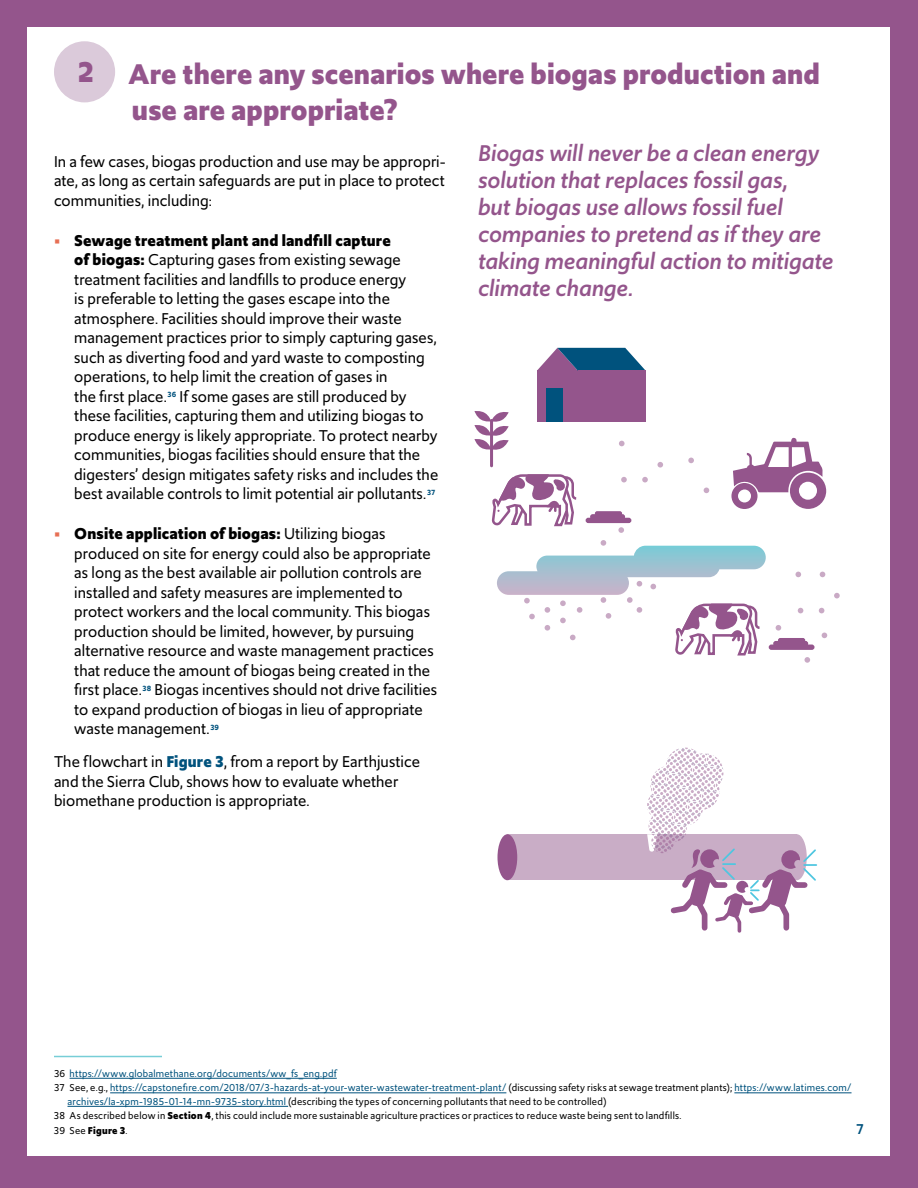
<style>
.page{position:relative;width:918px;height:1188px;background:#94558c}
.page>*{position:absolute;margin:0;border:0;box-sizing:border-box;transform-origin:0 0}
.t1{font:700 30px/36px "Upgrade";color:#94558c}
.t2{font:italic 500 24px/27px "Upgrade";color:#94558c}
.t3{font:16.5px/19.5px "Upgrade";letter-spacing:.005em;color:#000}
.t4{font:500 15px "Upgrade";color:#00527d}
.t5{font:10.5px/14.5px "Upgrade";letter-spacing:.025em;color:#000}
.t6{font:10.5px/14.5px "Upgrade";letter-spacing:.02em;color:#00527d}
.s1{font-weight:700;font-size:18px;color:#e76f54}
.s2{font-weight:700}
.s3{font-weight:700;color:#00527d}
.s4{color:#000}
.s5{color:#00537e}
</style>
<div class="page">
<div style="left:27px;top:27px;width:863px;height:1129px;background:#fff"></div>
<div style="left:54px;top:41px;width:61px;height:61px;background:#dbcada;border-radius:50%"></div>
<hr style="left:54px;top:1056px;width:108px;height:1px;background:#77ced7">
<hr style="left:70px;top:1078px;width:267px;height:1px;background:#00527d">
<hr style="left:110px;top:1092px;width:396px;height:1px;background:#00527d">
<hr style="left:734px;top:1092px;width:118px;height:1px;background:#00527d">
<hr style="left:68px;top:1106px;width:220px;height:1px;background:#00527d">
<svg style="left:621px;top:477px;width:6px;height:5px"></svg>
<svg style="left:657px;top:462px;width:6px;height:6px"></svg>
<svg style="left:688px;top:458px;width:6px;height:5px"></svg>
<svg style="left:642px;top:477px;width:6px;height:5px"></svg>
<svg style="left:704px;top:488px;width:5px;height:5px"></svg>
<svg style="left:619px;top:441px;width:6px;height:5px"></svg>
<svg style="left:798px;top:608px;width:5px;height:5px"></svg>
<svg style="left:834px;top:593px;width:6px;height:5px"></svg>
<svg style="left:820px;top:572px;width:5px;height:5px"></svg>
<svg style="left:819px;top:608px;width:5px;height:5px"></svg>
<svg style="left:822px;top:633px;width:5px;height:5px"></svg>
<svg style="left:795px;top:572px;width:6px;height:5px"></svg>
<svg style="left:805px;top:657px;width:5px;height:6px"></svg>
<svg style="left:618px;top:527px;width:6px;height:6px"></svg>
<svg style="left:776px;top:625px;width:5px;height:6px"></svg>
<div style="left:507px;top:834px;width:290px;height:46px;background:#c9adc6"></div>
<div style="left:498px;top:834px;width:19px;height:46px;background:#94558c;border-radius:50%"></div>
<svg style="left:647px;top:748px;width:170px;height:185px"></svg>
<svg style="left:731px;top:438px;width:95px;height:71px"></svg>
<hr style="left:490px;top:419px;width:3px;height:48px;background:#94558c;border-radius:2px">
<svg style="left:475px;top:411px;width:34px;height:39px"></svg>
<div style="left:537px;top:371px;width:41px;height:51px;background:#94558c"></div>
<svg style="left:537px;top:348px;width:109px;height:23px"></svg>
<div style="left:578px;top:371px;width:68px;height:51px;background:#94558c"></div>
<div style="left:546px;top:389px;width:17px;height:33px;background:#00527d"></div>
<svg style="left:491px;top:474px;width:86px;height:53px"></svg>
<svg style="left:497px;top:540px;width:269px;height:116px"></svg>
<div style="left:769px;top:645px;width:46px;height:5px;border:2px solid #94558c;border-radius:2px"></div>
<div style="left:773px;top:641px;width:35px;height:5px;border:2px solid #94558c;border-radius:2px"></div>
<div style="left:778px;top:638px;width:27px;height:5px;border:2px solid #94558c"></div>
<div style="left:586px;top:518px;width:45px;height:5px;border:2px solid #94558c;border-radius:2px"></div>
<div style="left:590px;top:514px;width:35px;height:5px;border:2px solid #94558c;border-radius:2px"></div>
<div style="left:595px;top:511px;width:27px;height:5px;border:2px solid #94558c"></div>
<h1 class="t1" style="left:132px;top:57px;width:689px;text-indent:-54px">2 Are there any scenarios where biogas production and use are appropriate?</h1>
<p class="t3" style="left:54px;top:152px;width:393px;text-align:justify">In a few cases, biogas production and use may be appropri&shy;ate, as long as certain safeguards are put in place to protect communities, including:</p>
<p class="t3" style="left:74px;top:231px;width:366px;text-indent:-20px"><span class="s1">•</span> <span class="s2">Sewage treatment plant and landfill capture<br>of biogas:</span> Capturing gases from existing sewage treatment facilities and landfills to produce energy<br>is preferable to letting the gases escape into the atmosphere. Facilities should improve their waste management practices prior to simply capturing gases, such as diverting food and yard waste to composting operations, to help limit the creation of gases in<br>the first place.<sup>36</sup> If some gases are still produced by these facilities, capturing them and utilizing biogas to produce energy is likely appropriate. To protect nearby communities, biogas facilities should ensure that the digesters’ design mitigates safety risks and includes the best available controls to limit potential air pollutants.<sup>37</sup></p>
<p class="t3" style="left:74px;top:524px;width:364px;text-indent:-20px"><span class="s1">•</span> <span class="s2">Onsite application of biogas:</span> Utilizing biogas produced on site for energy could also be appropriate as long as the best available air pollution controls are installed and safety measures are implemented to protect workers and the local community. This biogas production should be limited, however, by pursuing alternative resource and waste management practices that reduce the amount of biogas being created in the first place.<sup>38</sup> Biogas incentives should not drive facilities to expand production of biogas in lieu of appropriate waste management.<sup>39</sup></p>
<p class="t3" style="left:54px;top:752px;width:368px">The flowchart in <span class="s3">Figure 3</span>, from a report by Earthjustice and the Sierra Club, shows how to evaluate whether biomethane production is appropriate.</p>
<h2 class="t2" style="left:477px;top:140px;width:357px">Biogas will never be a clean energy solution that replaces fossil gas,<br>but biogas use allows fossil fuel companies to pretend as if they are taking meaningful action to mitigate climate change.</h2>
<p class="t6" style="left:54px;top:1066px;width:799px"><span class="s4">36</span> https://www.globalmethane.org/documents/ww_fs_eng.pdf<br><span class="s4">37 See, e.g.,</span> https://capstonefire.com/2018/07/3-hazards-at-your-water-wastewater-treatment-plant/ <span class="s4">(discussing safety risks at sewage treatment plants);</span> <span class="s5">https://www.latimes.com/</span></p>
<p class="t5" style="left:54px;top:1094px;width:629px;text-indent:14px"><span class="s5">archives/la-xpm-1985-01-14-mn-9735-story.html</span> (describing the types of concerning pollutants that need to be controlled)<br>38 As described below in <span class="s2">Section 4</span>, this could include more sustainable agriculture practices or practices to reduce waste being sent to landfills.<br>39 See <span class="s2">Figure 3</span>.</p>
<p class="t4" style="left:856px;top:1119px;width:9px">7</p>
</div>
